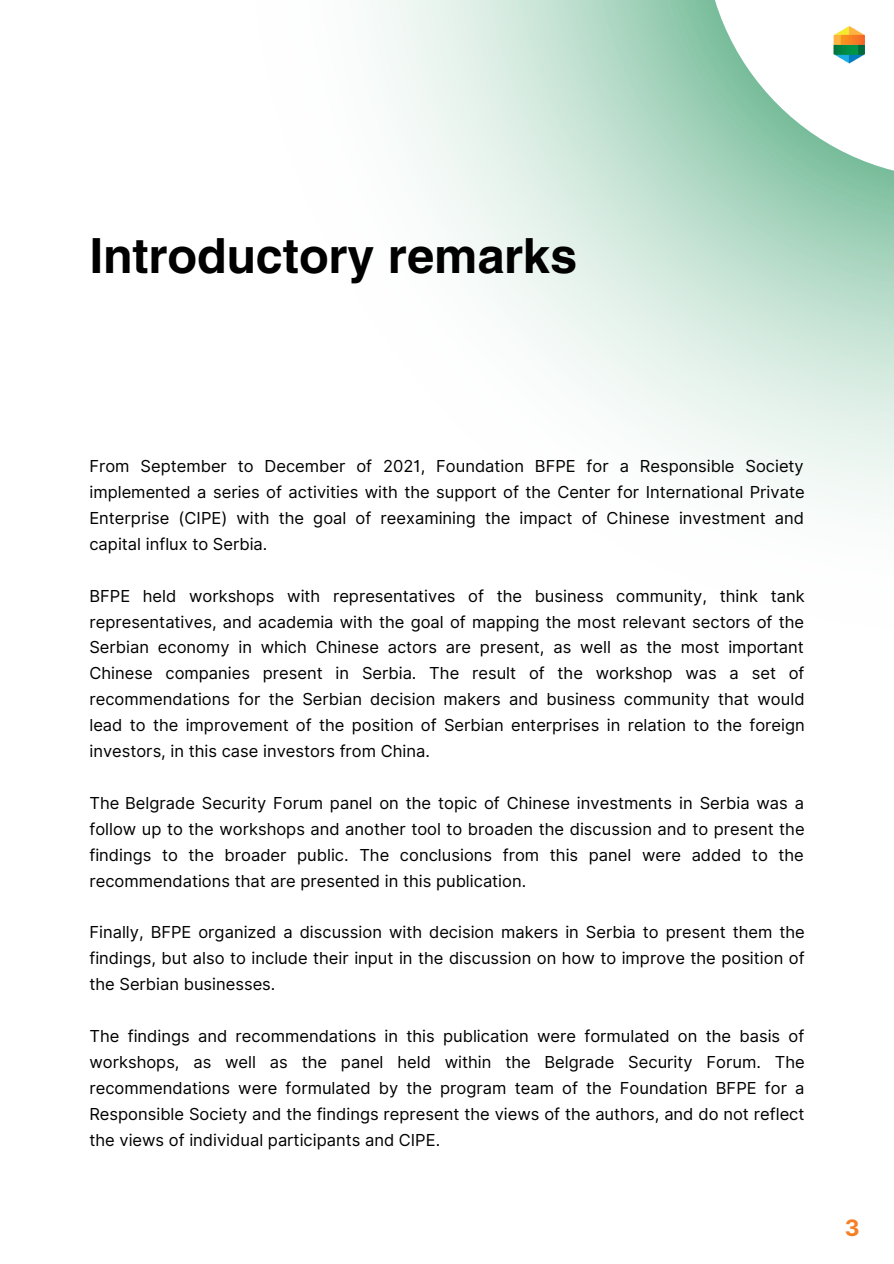
<style>
.page{position:relative;width:894px;height:1264px;background:#fff}
.page>*{position:absolute;margin:0;border:0;box-sizing:border-box;transform-origin:0 0}
.t1{font:700 48px "Helios";color:#000}
.t2{font:700 22.65px "Inter";color:#f77f25}
.t3{font:16.5px/26px "Inter";color:#000;text-align:justify}
</style>
<div class="page">
<svg style="left:375px;top:0;width:518px;height:510px"></svg>
<img style="left:830px;top:25px;width:34px;height:40px">
<p class="t1" style="left:89px;top:225px;width:489px">Introductory remarks</p>
<p class="t3" style="left:89px;top:453px;width:716px">From September to December of 2021, Foundation BFPE for a Responsible Society implemented a series of activities with the support of the Center for International Private Enterprise (CIPE) with the goal of reexamining the impact of Chinese investment and capital influx to Serbia.</p>
<p class="t3" style="left:89px;top:582px;width:716px">BFPE held workshops with representatives of the business community, think tank representatives, and academia with the goal of mapping the most relevant sectors of the Serbian economy in which Chinese actors are present, as well as the most important Chinese companies present in Serbia. The result of the workshop was a set of recommendations for the Serbian decision makers and business community that would lead to the improvement of the position of Serbian enterprises in relation to the foreign investors, in this case investors from China.</p>
<p class="t3" style="left:89px;top:790px;width:716px">The Belgrade Security Forum panel on the topic of Chinese investments in Serbia was a follow up to the workshops and another tool to broaden the discussion and to present the findings to the broader public. The conclusions from this panel were added to the recommendations that are presented in this publication.</p>
<p class="t3" style="left:89px;top:919px;width:716px">Finally, BFPE organized a discussion with decision makers in Serbia to present them the findings, but also to include their input in the discussion on how to improve the position of the Serbian businesses.</p>
<p class="t3" style="left:89px;top:1023px;width:716px">The findings and recommendations in this publication were formulated on the basis of workshops, as well as the panel held within the Belgrade Security Forum. The recommendations were formulated by the program team of the Foundation BFPE for a Responsible Society and the findings represent the views of the authors, and do not reflect the views of individual participants and CIPE.</p>
<p class="t2" style="left:844px;top:1214px;width:16px">3</p>
</div>
